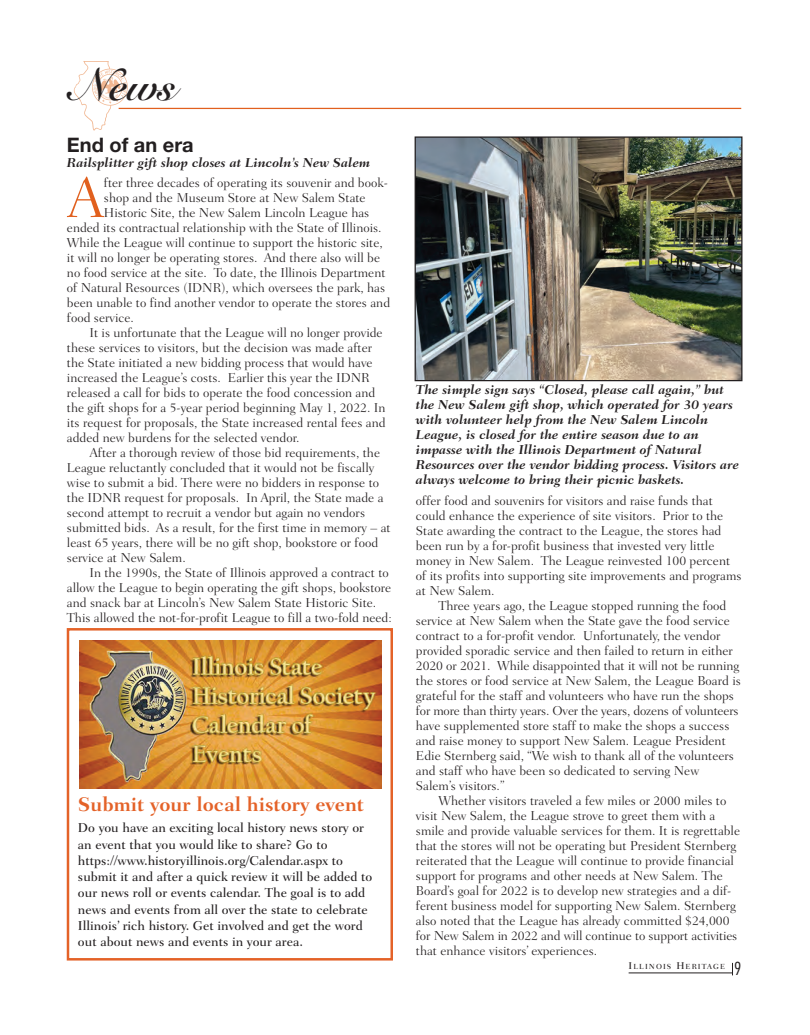
<style>
.page{position:relative;width:810px;height:1035px;background:#fff}
.page>*{position:absolute;margin:0;border:0;box-sizing:border-box;transform-origin:0 0}
.t1{font:300 57.38px "Fairfield LH";color:#e1601e}
.t2{font:45px "Snell Roundhand Bold Script";color:#231f20}
.t3{font:700 20px "Fairfield LH";color:#e46228}
.t4{font:700 20px "Helvetica Neue";color:#231f20}
.t5{font:300 13.12px/15px "Fairfield LH";color:#231f20}
.t6{font:italic 700 13.12px/15px "Fairfield LH";color:#231f20}
.t7{font:500 13.12px/16.2px "Fairfield LH";color:#231f20}
.t8{font:500 7.5px "Fairfield LH";letter-spacing:.145em;color:#231f20}
.s1{font-size:10px}
.s2{font-family:"Futura";font-weight:300;font-stretch:condensed;font-size:17.5px}
</style>
<div class="page">
<img style="left:73px;top:61px;width:56px;height:70px">
<hr style="left:119px;top:108px;width:622px;height:1px;background:#e1601e">
<hr style="left:629px;top:973px;width:103px;height:1px;background:#231f20">
<svg style="left:732px;top:963px;width:1px;height:12px"></svg>
<img style="left:417px;top:138px;width:323px;height:241px">
<div style="left:415px;top:136px;width:327px;height:245px;border:1px solid #231f20"></div>
<div style="left:67px;top:628px;width:326px;height:333px;border:2px solid #e46228"></div>
<img style="left:79px;top:641px;width:303px;height:148px">
<p class="t2" style="left:74px;top:69px;width:104px">kÉïë</p>
<p class="t4" style="left:67px;top:138px;width:128px">End of an era</p>
<p class="t6" style="left:67px;top:156px;width:305px">Railsplitter gift shop closes at Lincoln’s New Salem</p>
<p class="t1" style="left:67px;top:175px;width:39px">A</p>
<p class="t5" style="left:104px;top:176px;width:285px">fter three decades of operating its souvenir and book-</p>
<p class="t5" style="left:104px;top:191px;width:263px">shop and the Museum Store at New Salem State</p>
<p class="t5" style="left:104px;top:206px;width:267px">Historic Site, the New Salem Lincoln League has</p>
<p class="t5" style="left:67px;top:221px;width:316px">ended its contractual relationship with the State of Illinois.</p>
<p class="t5" style="left:67px;top:236px;width:317px">While the League will continue to support the historic site,</p>
<p class="t5" style="left:67px;top:251px;width:315px">it will no longer be operating stores. And there also will be</p>
<p class="t5" style="left:67px;top:266px;width:320px">no food service at the site. To date, the Illinois Department</p>
<p class="t5" style="left:67px;top:281px;width:320px">of Natural Resources (IDNR), which oversees the park, has</p>
<p class="t5" style="left:67px;top:296px;width:325px">been unable to find another vendor to operate the stores and</p>
<p class="t5" style="left:67px;top:311px;width:69px">food service.</p>
<p class="t5" style="left:67px;top:326px;width:320px;text-indent:22px">It is unfortunate that the League will no longer provide these services to visitors, but the decision was made after the State initiated a new bidding process that would have increased the League’s costs. Earlier this year the IDNR released a call for bids to operate the food concession and the gift shops for a 5-year period beginning May 1, 2022. In its request for proposals, the State increased rental fees and added new burdens for the selected vendor.</p>
<p class="t5" style="left:67px;top:446px;width:325px;text-indent:22px">After a thorough review of those bid requirements, the League reluctantly concluded that it would not be fiscally wise to submit a bid. There were no bidders in response to the IDNR request for proposals. In April, the State made a second attempt to recruit a vendor but again no vendors submitted bids. As a result, for the first time in memory – at least 65 years, there will be no gift shop, bookstore or food service at New Salem.</p>
<p class="t5" style="left:67px;top:566px;width:326px;text-indent:22px">In the 1990s, the State of Illinois approved a contract to allow the League to begin operating the gift shops, bookstore and snack bar at Lincoln’s New Salem State Historic Site.<br>This allowed the not-for-profit League to fill a two-fold need:</p>
<p class="t3" style="left:78px;top:796px;width:288px">Submit your local history event</p>
<p class="t7" style="left:78px;top:821px;width:296px">Do you have an exciting local history news story or an event that you would like to share? Go to https://www.historyillinois.org/Calendar.aspx to submit it and after a quick review it will be added to our news roll or events calendar. The goal is to add news and events from all over the state to celebrate Illinois’ rich history. Get involved and get the word out about news and events in your area.</p>
<p class="t6" style="left:416px;top:383px;width:325px">The simple sign says “Closed, please call again,” but the New Salem gift shop, which operated for 30 years with volunteer help from the New Salem Lincoln League, is closed for the entire season due to an impasse with the Illinois Department of Natural Resources over the vendor bidding process. Visitors are always welcome to bring their picnic baskets.</p>
<p class="t5" style="left:416px;top:495px;width:327px">offer food and souvenirs for visitors and raise funds that could enhance the experience of site visitors. Prior to the State awarding the contract to the League, the stores had been run by a for-profit business that invested very little money in New Salem. The League reinvested 100 percent of its profits into supporting site improvements and programs at New Salem.</p>
<p class="t5" style="left:416px;top:600px;width:326px;text-indent:22px">Three years ago, the League stopped running the food service at New Salem when the State gave the food service contract to a for-profit vendor. Unfortunately, the vendor provided sporadic service and then failed to return in either 2020 or 2021. While disappointed that it will not be running the stores or food service at New Salem, the League Board is grateful for the staff and volunteers who have run the shops for more than thirty years. Over the years, dozens of volunteers have supplemented store staff to make the shops a success and raise money to support New Salem. League President Edie Sternberg said, “We wish to thank all of the volunteers and staff who have been so dedicated to serving New Salem’s visitors.”</p>
<p class="t5" style="left:416px;top:795px;width:326px;text-indent:22px">Whether visitors traveled a few miles or 2000 miles to visit New Salem, the League strove to greet them with a smile and provide valuable services for them. It is regrettable that the stores will not be operating but President Sternberg reiterated that the League will continue to provide financial support for programs and other needs at New Salem. The Board’s goal for 2022 is to develop new strategies and a dif&shy;ferent business model for supporting New Salem. Sternberg also noted that the League has already committed $24,000 for New Salem in 2022 and will continue to support activities that enhance visitors’ experiences.</p>
<p class="t8" style="left:629px;top:963px;width:114px"><span class="s1">I</span>LLINOIS <span class="s1">H</span>ERITAGE <span class="s2">9</span></p>
</div>
